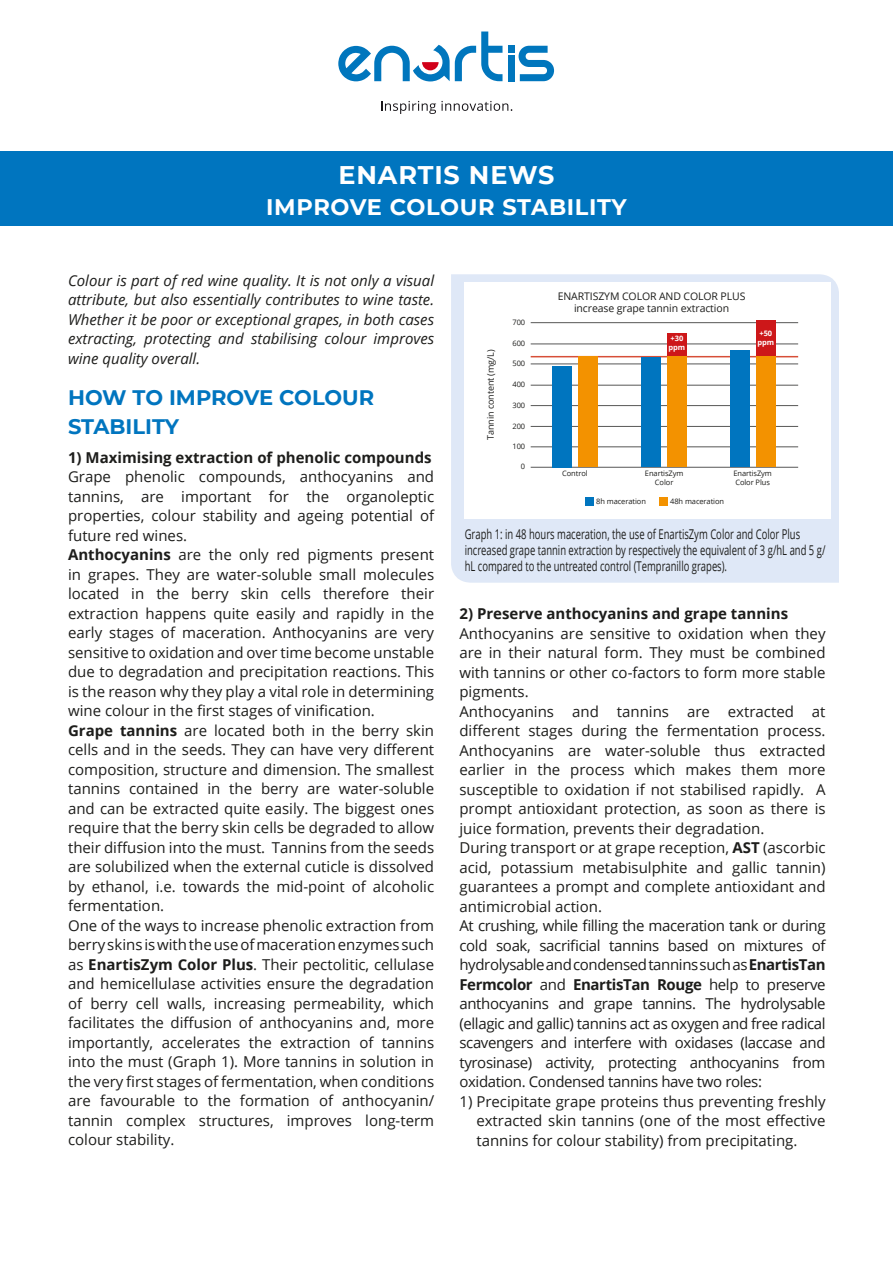
<style>
.page{position:relative;width:893px;height:1263px;background:#fff}
.page>*{position:absolute;margin:0;border:0;box-sizing:border-box;transform-origin:0 0}
.t1{font:700 25.5px "Montserrat";letter-spacing:.035em;color:#fff}
.t2{font:700 22.5px "Montserrat";letter-spacing:.03em;color:#fff}
.t3{font:700 21px/28.5px "Montserrat";color:#0075bf}
.t4{font:15px/19.5px "Open Sans";color:#1d1d1b}
.t5{font:italic 15px/19.5px "Open Sans";color:#1d1d1b;text-align:justify}
.t6{font:700 15px "Open Sans";color:#1d1d1b}
.t7{font:13.5px/16.2px "Open Sans";color:#1d1d1b;scale:.7 1}
.t8{font:10.5px/12px "Open Sans";letter-spacing:-.01em;color:#1d1d1b;text-align:center}
.t9{font:9px "Open Sans";letter-spacing:-.01em;color:#1d1d1b}
.t10{font:7.5px/9px "Open Sans";letter-spacing:-.01em;color:#1d1d1b;text-align:center}
.t11{font:700 7.5px/9px "Open Sans";letter-spacing:-.01em;color:#fff}
.s1{font-weight:700}
</style>
<div class="page">
<div style="left:0;top:151px;width:893px;height:75px;background:#0075bf"></div>
<div style="left:451px;top:274px;width:388px;height:309px;background:#dfe8f7"></div>
<div style="left:465px;top:283px;width:366px;height:236px;background:#fff"></div>
<hr style="left:531px;top:322px;width:267px;height:1px;background:#575756">
<hr style="left:531px;top:344px;width:267px;height:1px;background:#575756">
<hr style="left:531px;top:364px;width:267px;height:1px;background:#575756">
<hr style="left:531px;top:356px;width:267px;height:1px;background:#d74f38">
<hr style="left:531px;top:385px;width:267px;height:1px;background:#575756">
<hr style="left:531px;top:405px;width:267px;height:1px;background:#575756">
<hr style="left:531px;top:426px;width:267px;height:1px;background:#575756">
<hr style="left:531px;top:447px;width:267px;height:1px;background:#575756">
<hr style="left:531px;top:467px;width:267px;height:1px;background:#575756">
<div style="left:552px;top:366px;width:20px;height:101px;background:#0075bf"></div>
<div style="left:585px;top:497px;width:9px;height:9px;background:#0075bf"></div>
<div style="left:659px;top:497px;width:9px;height:9px;background:#f39200"></div>
<div style="left:641px;top:358px;width:20px;height:109px;background:#0075bf"></div>
<div style="left:730px;top:351px;width:20px;height:116px;background:#0075bf"></div>
<div style="left:578px;top:356px;width:20px;height:111px;background:#f39200"></div>
<div style="left:667px;top:356px;width:20px;height:111px;background:#f39200"></div>
<div style="left:756px;top:356px;width:20px;height:111px;background:#f39200"></div>
<div style="left:667px;top:333px;width:20px;height:23px;background:#cd1719"></div>
<div style="left:756px;top:320px;width:20px;height:36px;background:#cd1719"></div>
<svg style="left:381px;top:101px;width:131px;height:13px"></svg>
<div style="left:508px;top:55px;width:7px;height:26px;background:#0076bd"></div>
<div style="left:508px;top:46px;width:7px;height:7px;background:#0076bd"></div>
<svg style="left:519px;top:46px;width:35px;height:35px"></svg>
<svg style="left:338px;top:32px;width:164px;height:49px"></svg>
<h1 class="t1" style="left:338px;top:157px;width:218px">ENARTIS NEWS</h1>
<h2 class="t2" style="left:266px;top:190px;width:362px">IMPROVE COLOUR STABILITY</h2>
<p class="t5" style="left:68px;top:270px;width:368px">Colour is part of red wine quality. It is not only a visual attribute, but also essentially contributes to wine taste.<br>Whether it be poor or exceptional grapes, in both cases extracting, protecting and stabilising colour improves wine quality overall.</p>
<h3 class="t3" style="left:68px;top:382px;width:308px">HOW TO IMPROVE COLOUR<br>STABILITY</h3>
<p class="t6" style="left:68px;top:447px;width:365px">1) Maximising extraction of phenolic compounds</p>
<p class="t4" style="left:68px;top:467px;width:368px">Grape phenolic compounds, anthocyanins and tannins, are important for the organoleptic properties, colour stability and ageing potential of future red wines.<br><span class="s1">Anthocyanins</span> are the only red pigments present in grapes. They are water-soluble small molecules located in the berry skin cells therefore their extraction happens quite easily and rapidly in the early stages of maceration. Anthocyanins are very sensitive to oxidation and over time become unstable due to degradation and precipitation reactions. This is the reason why they play a vital role in determining wine colour in the first stages of vinification.<br><span class="s1">Grape tannins</span> are located both in the berry skin cells and in the seeds. They can have very different composition, structure and dimension. The smallest tannins contained in the berry are water-soluble and can be extracted quite easily. The biggest ones require that the berry skin cells be degraded to allow their diffusion into the must. Tannins from the seeds are solubilized when the external cuticle is dissolved by ethanol, i.e. towards the mid-point of alcoholic fermentation.<br>One of the ways to increase phenolic extraction from berry skins is with the use of maceration enzymes such as <span class="s1">EnartisZym Color Plus</span>. Their pectolitic, cellulase and hemicellulase activities ensure the degradation of berry cell walls, increasing permeability, which facilitates the diffusion of anthocyanins and, more importantly, accelerates the extraction of tannins into the must (Graph 1). More tannins in solution in the very first stages of fermentation, when conditions are favourable to the formation of anthocyanin/ tannin complex structures, improves long-term colour stability.</p>
<p class="t9" style="left:484px;top:440px;width:92px;rotate:-90deg">Tannin content (mg/L)</p>
<p class="t10" style="left:512px;top:317px;width:14px">700</p>
<p class="t10" style="left:512px;top:339px;width:14px">600</p>
<p class="t10" style="left:512px;top:359px;width:14px">500</p>
<p class="t10" style="left:512px;top:380px;width:14px">400</p>
<p class="t10" style="left:512px;top:400px;width:14px">300</p>
<p class="t10" style="left:512px;top:421px;width:14px">200</p>
<p class="t10" style="left:512px;top:442px;width:14px">100</p>
<p class="t10" style="left:521px;top:462px;width:6px">0</p>
<p class="t8" style="left:558px;top:290px;width:189px">ENARTISZYM COLOR AND COLOR PLUS increase grape tannin extraction</p>
<p class="t11" style="left:669px;top:334px;width:18px">+30 ppm</p>
<p class="t11" style="left:757px;top:328px;width:18px">+50 ppm</p>
<p class="t10" style="left:562px;top:468px;width:27px">Control</p>
<p class="t10" style="left:645px;top:468px;width:40px">EnartisZym<br>Color</p>
<p class="t10" style="left:733px;top:468px;width:40px;text-align:left">EnartisZym<br>Color Plus</p>
<p class="t10" style="left:596px;top:497px;width:51px">8h maceration</p>
<p class="t10" style="left:670px;top:497px;width:55px">48h maceration</p>
<p class="t7" style="left:465px;top:526px;width:517px">Graph 1: in 48 hours maceration, the use of EnartisZym Color and Color Plus increased grape tannin extraction by respectively the equivalent of 3 g/hL and 5 g/ hL compared to the untreated control (Tempranillo grapes).</p>
<p class="t6" style="left:459px;top:603px;width:330px">2) Preserve anthocyanins and grape tannins</p>
<p class="t4" style="left:459px;top:623px;width:368px">Anthocyanins are sensitive to oxidation when they are in their natural form. They must be combined with tannins or other co-factors to form more stable pigments.<br>Anthocyanins and tannins are extracted at different stages during the fermentation process.<br>Anthocyanins are water-soluble thus extracted earlier in the process which makes them more susceptible to oxidation if not stabilised rapidly. A prompt antioxidant protection, as soon as there is juice formation, prevents their degradation.<br>During transport or at grape reception, <span class="s1">AST</span> (ascorbic acid, potassium metabisulphite and gallic tannin) guarantees a prompt and complete antioxidant and antimicrobial action.<br>At crushing, while filling the maceration tank or during cold soak, sacrificial tannins based on mixtures of hydrolysable and condensed tannins such as <span class="s1">EnartisTan Fermcolor</span> and <span class="s1">EnartisTan Rouge</span> help to preserve anthocyanins and grape tannins. The hydrolysable (ellagic and gallic) tannins act as oxygen and free radical scavengers and interfere with oxidases (laccase and tyrosinase) activity, protecting anthocyanins from oxidation. Condensed tannins have two roles:</p>
<p class="t4" style="left:476px;top:1091px;width:351px;text-align:justify;text-indent:-17px">1) Precipitate grape proteins thus preventing freshly extracted skin tannins (one of the most effective tannins for colour stability) from precipitating.</p>
</div>
